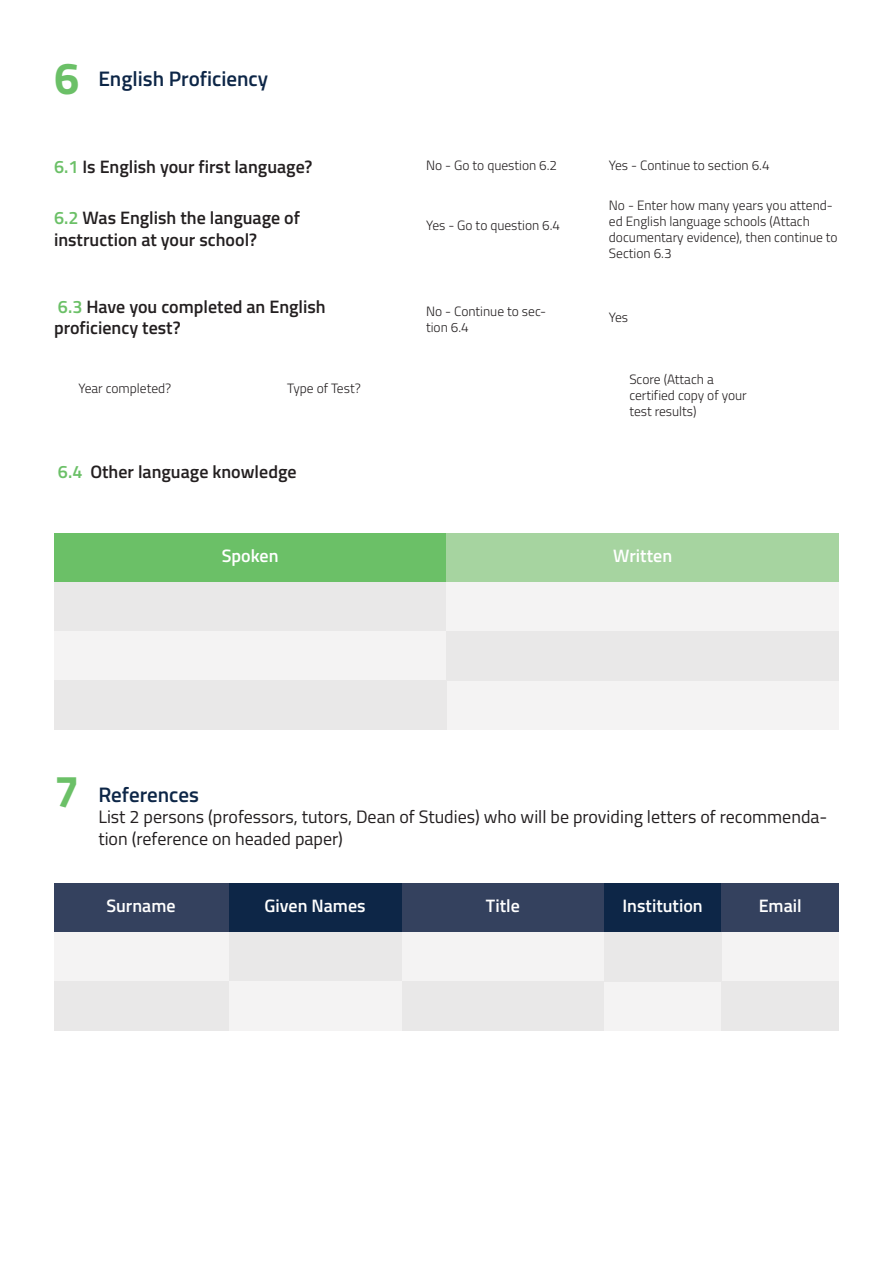
<style>
.page{position:relative;width:893px;height:1263px;background:#fff}
.page>*{position:absolute;margin:0;border:0;box-sizing:border-box;transform-origin:0 0}
.t1{font:700 45px "Titillium";color:#6bc067}
.t2{font:600 21px "Titillium";color:#0d2647}
.t3{font:600 18px/21.6px "Titillium";color:#231f20}
.t4{font:18px/21.6px "Titillium";color:#231f20}
.t5{font:600 18px "Titillium";color:#fff}
.t6{font:300 13.5px/16.2px "Titillium";color:#231f20}
.s1{color:#6bc067}
</style>
<div class="page">
<div style="left:228px;top:883px;width:174px;height:49px;background:#0d2647"></div>
<div style="left:54px;top:533px;width:392px;height:50px;background:#6bc067"></div>
<div style="left:402px;top:883px;width:202px;height:49px;background:#34415e"></div>
<div style="left:54px;top:883px;width:174px;height:49px;background:#34415e"></div>
<div style="left:446px;top:533px;width:393px;height:50px;background:#a6d4a0"></div>
<div style="left:604px;top:883px;width:117px;height:49px;background:#0d2647"></div>
<div style="left:721px;top:883px;width:118px;height:49px;background:#34415e"></div>
<div style="left:54px;top:932px;width:174px;height:50px;background:#f4f3f3"></div>
<svg style="left:228px;top:932px;width:611px;height:99px"></svg>
<div style="left:54px;top:982px;width:174px;height:49px;background:#e9e8e8"></div>
<svg style="left:54px;top:583px;width:785px;height:147px"></svg>
<h1 class="t1" style="left:54px;top:44px;width:27px">6</h1>
<h2 class="t2" style="left:98px;top:63px;width:171px">English Proficiency</h2>
<h3 class="t3" style="left:54px;top:155px;width:260px"><span class="s1">6.1</span> Is English your first language?</h3>
<h3 class="t3" style="left:54px;top:206px;width:247px"><span class="s1">6.2</span> Was English the language of instruction at your school?</h3>
<h3 class="t3" style="left:54px;top:295px;width:273px"><span class="s1">6.3</span> Have you completed an English proficiency test?</h3>
<p class="t6" style="left:426px;top:156px;width:133px">No - Go to question 6.2</p>
<p class="t6" style="left:426px;top:217px;width:136px">Yes - Go to question 6.4</p>
<p class="t6" style="left:426px;top:302px;width:122px">No - Continue to sec&shy;tion 6.4</p>
<p class="t6" style="left:609px;top:156px;width:162px">Yes - Continue to section 6.4</p>
<p class="t6" style="left:609px;top:196px;width:230px">No - Enter how many years you attend&shy;ed English language schools (Attach documentary evidence), then continue to<br>Section 6.3</p>
<p class="t6" style="left:609px;top:309px;width:21px">Yes</p>
<p class="t6" style="left:78px;top:380px;width:94px">Year completed?</p>
<p class="t6" style="left:287px;top:380px;width:75px">Type of Test?</p>
<p class="t6" style="left:629px;top:370px;width:119px">Score (Attach a certified copy of your test results)</p>
<h3 class="t3" style="left:58px;top:460px;width:240px"><span class="s1">6.4</span> Other language knowledge</h3>
<h3 class="t5" style="left:222px;top:542px;width:58px">Spoken</h3>
<h3 class="t5" style="left:613px;top:542px;width:60px">Written</h3>
<h1 class="t1" style="left:54px;top:757px;width:27px">7</h1>
<h2 class="t2" style="left:98px;top:779px;width:102px">References</h2>
<h3 class="t4" style="left:98px;top:805px;width:731px">List 2 persons (professors, tutors, Dean of Studies) who will be providing letters of recommenda&shy;tion (reference on headed paper)</h3>
<h3 class="t5" style="left:106px;top:892px;width:71px">Surname</h3>
<h3 class="t5" style="left:486px;top:892px;width:35px">Title</h3>
<h3 class="t5" style="left:264px;top:892px;width:103px">Given Names</h3>
<h3 class="t5" style="left:622px;top:892px;width:82px">Institution</h3>
<h3 class="t5" style="left:759px;top:892px;width:45px">Email</h3>
</div>
